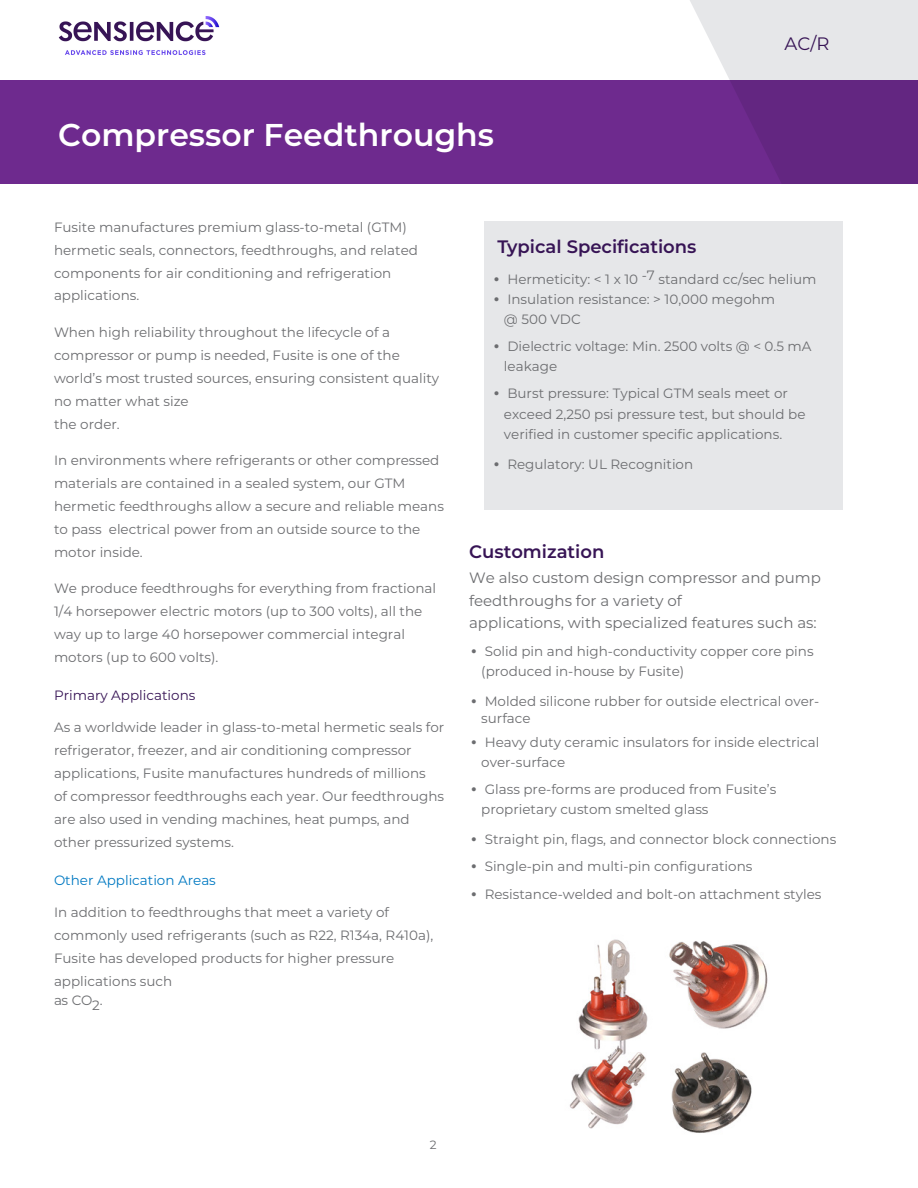
<style>
.page{position:relative;width:918px;height:1188px;background:#fff}
.page>*{position:absolute;margin:0;border:0;box-sizing:border-box;transform-origin:0 0}
.t1{font:600 31.5px "Montserrat";color:#fff}
.t2{font:600 18px "Montserrat";color:#371455}
.t3{font:18px "Montserrat";color:#371455}
.t4{font:15px/22.5px "Montserrat";color:#6c6d70}
.t5{font:13.5px/23px "Montserrat";color:#6c6d70}
.t6{font:13.5px "Montserrat";color:#0079c2}
.t7{font:13.5px "Montserrat";color:#371455}
.t8{font:12px "Montserrat";color:#6c6d70}
.s1{font-family:"DTL Argo T";font-weight:300}
</style>
<div class="page">
<div style="left:0;top:80px;width:918px;height:104px;background:#6e2a8e"></div>
<svg style="left:690px;top:0;width:228px;height:184px"></svg>
<div style="left:484px;top:222px;width:359px;height:288px;background:#e6e7e9"></div>
<img style="left:569px;top:939px;width:199px;height:194px">
<img style="left:58px;top:16px;width:162px;height:39px">
<p class="t1" style="left:58px;top:117px;width:437px">Compressor Feedthroughs</p>
<p class="t3" style="left:784px;top:33px;width:46px">AC/R</p>
<p class="t5" style="left:54px;top:215px;width:366px">Fusite manufactures premium glass-to-metal (GTM) hermetic seals, connectors, feedthroughs, and related components for air conditioning and refrigeration applications.</p>
<p class="t5" style="left:54px;top:321px;width:387px">When high reliability throughout the lifecycle of a compressor or pump is needed, Fusite is one of the world’s most trusted sources, ensuring consistent quality no matter what size<br>the order.</p>
<p class="t5" style="left:54px;top:449px;width:391px">In environments where refrigerants or other compressed materials are contained in a sealed system, our GTM hermetic feedthroughs allow a secure and reliable means to pass electrical power from an outside source to the motor inside.</p>
<p class="t5" style="left:54px;top:577px;width:384px">We produce feedthroughs for everything from fractional 1/4 horsepower electric motors (up to 300 volts), all the way up to large 40 horsepower commercial integral motors (up to 600 volts).</p>
<p class="t7" style="left:54px;top:688px;width:143px">Primary Applications</p>
<p class="t5" style="left:54px;top:716px;width:392px">As a worldwide leader in glass-to-metal hermetic seals for refrigerator, freezer, and air conditioning compressor applications, Fusite manufactures hundreds of millions<br>of compressor feedthroughs each year. Our feedthroughs are also used in vending machines, heat pumps, and other pressurized systems.</p>
<p class="t6" style="left:54px;top:872px;width:163px">Other Application Areas</p>
<p class="t5" style="left:54px;top:901px;width:381px">In addition to feedthroughs that meet a variety of commonly used refrigerants (such as R22, R134a, R410a), Fusite has developed products for higher pressure applications such</p>
<p class="t5" style="left:54px;top:989px;width:50px">as CO2.</p>
<p class="t2" style="left:498px;top:236px;width:200px">Typical Specifications</p>
<p class="t5" style="left:492px;top:268px;width:326px"><span class="s1">•</span> Hermeticity: &lt; 1 x 10 -7 standard cc/sec helium</p>
<p class="t5" style="left:504px;top:289px;width:273px;line-height:20.2px;text-indent:-12px"><span class="s1">•</span> Insulation resistance: &gt; 10,000 megohm @ 500 VDC</p>
<p class="t5" style="left:504px;top:336px;width:309px;line-height:20.2px;text-indent:-12px"><span class="s1">•</span> Dielectric voltage: Min. 2500 volts @ &lt; 0.5 mA leakage</p>
<p class="t5" style="left:504px;top:383px;width:303px;line-height:20.2px;text-indent:-12px"><span class="s1">•</span> Burst pressure: Typical GTM seals meet or exceed 2,250 psi pressure test, but should be verified in customer specific applications.</p>
<p class="t5" style="left:492px;top:453px;width:203px"><span class="s1">•</span> Regulatory: UL Recognition</p>
<p class="t2" style="left:469px;top:541px;width:137px">Customization</p>
<p class="t4" style="left:469px;top:567px;width:353px">We also custom design compressor and pump feedthroughs for a variety of<br>applications, with specialized features such as:</p>
<p class="t5" style="left:481px;top:641px;width:334px;line-height:20.2px;text-indent:-12px"><span class="s1">•</span> Solid pin and high-conductivity copper core pins (produced in-house by Fusite)</p>
<p class="t5" style="left:481px;top:694px;width:340px;line-height:16.2px;text-indent:-12px"><span class="s1">•</span> Molded silicone rubber for outside electrical over&shy;surface</p>
<p class="t5" style="left:481px;top:732px;width:340px;line-height:20.2px;text-indent:-12px"><span class="s1">•</span> Heavy duty ceramic insulators for inside electrical over-surface</p>
<p class="t5" style="left:481px;top:780px;width:297px;line-height:19.6px;text-indent:-12px"><span class="s1">•</span> Glass pre-forms are produced from Fusite’s proprietary custom smelted glass</p>
<p class="t5" style="left:469px;top:828px;width:369px"><span class="s1">•</span> Straight pin, flags, and connector block connections</p>
<p class="t5" style="left:469px;top:855px;width:285px"><span class="s1">•</span> Single-pin and multi-pin configurations</p>
<p class="t5" style="left:469px;top:883px;width:354px"><span class="s1">•</span> Resistance-welded and bolt-on attachment styles</p>
<p class="t8" style="left:430px;top:1137px;width:8px">2</p>
</div>
